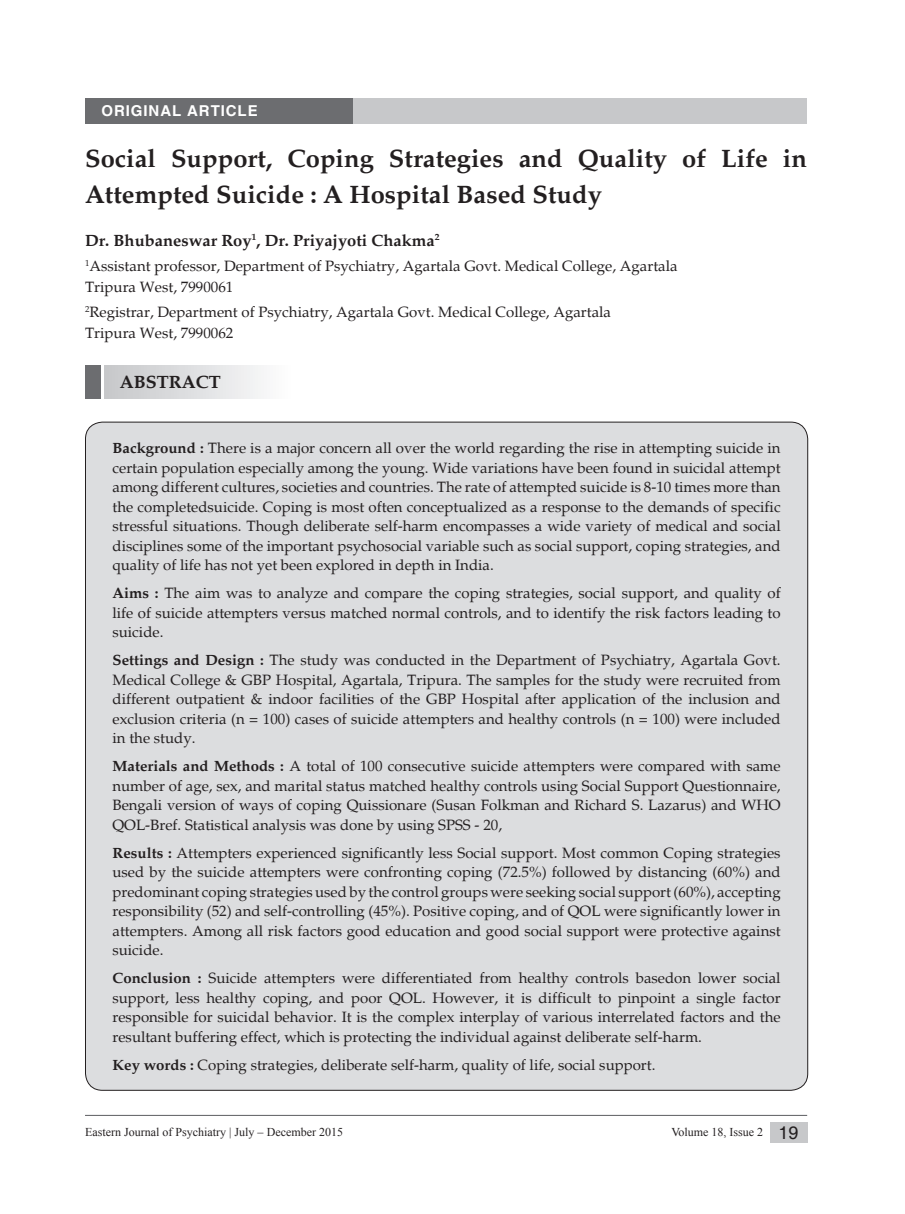
<style>
.page{position:relative;width:905px;height:1214px;background:#fff}
.page>*{position:absolute;margin:0;border:0;box-sizing:border-box;transform-origin:0 0}
.Heading{font:700 25.5px/36px "Palatino";color:#231f20}
.Body_Heading{font:700 18px "Palatino";color:#231f20}
.t1{font:18px "Helvetica";color:#231f20}
.Name{font:700 16.5px "Palatino";color:#231f20}
.Bodytext{font:15px/19.5px "Palatino";color:#231f20;text-align:justify}
.Degination{font:15px/21px "Palatino";color:#231f20}
.t2{font:700 15px "Helvetica";letter-spacing:.06em;color:#fff}
.Page_No{font:12px "Times New Roman";color:#231f20}
.s1{font-weight:700}
</style>
<div class="page">
<div style="left:769px;top:1121px;width:37px;height:21px;background:#c7c8ca"></div>
<div style="left:351px;top:98px;width:455px;height:25px;background:#c7c8ca"></div>
<div style="left:85px;top:98px;width:267px;height:25px;background:#6c6d70"></div>
<hr style="left:85px;top:1115px;width:721px;height:1px;background:#6c6d70">
<div style="left:85px;top:422px;width:722px;height:668px;background:#dcdddf;border-radius:17px"></div>
<div style="left:104px;top:365px;width:187px;height:34px;background:linear-gradient(to right,#c5c7c9,#fdfdfe)"></div>
<div style="left:85px;top:365px;width:15px;height:34px;background:#6c6d70"></div>
<p class="t2" style="left:101px;top:102px;width:158px">ORIGINAL ARTICLE</p>
<p class="Heading" style="left:85px;top:141px;width:723px">Social Support, Coping Strategies and Quality of Life in<br>Attempted Suicide : A Hospital Based Study</p>
<p class="Name" style="left:85px;top:231px;width:356px">Dr. Bhubaneswar Roy<sup>1</sup>, Dr. Priyajyoti Chakma<sup>2</sup></p>
<p class="Degination" style="left:85px;top:255px;width:593px"><sup>1</sup>Assistant professor, Department of Psychiatry, Agartala Govt. Medical College, Agartala<br>Tripura West, 7990061</p>
<p class="Degination" style="left:85px;top:302px;width:527px"><sup>2</sup>Registrar, Department of Psychiatry, Agartala Govt. Medical College, Agartala<br>Tripura West, 7990062</p>
<p class="Body_Heading" style="left:120px;top:372px;width:103px">ABSTRACT</p>
<p class="Bodytext" style="left:112px;top:439px;width:669px"><span class="s1">Background :</span> There is a major concern all over the world regarding the rise in attempting suicide in certain population especially among the young. Wide variations have been found in suicidal attempt among different cultures, societies and countries. The rate of attempted suicide is 8-10 times more than the completedsuicide. Coping is most often conceptualized as a response to the demands of specific stressful situations. Though deliberate self‑harm encompasses a wide variety of medical and social disciplines some of the important psychosocial variable such as social support, coping strategies, and quality of life has not yet been explored in depth in India.</p>
<p class="Bodytext" style="left:112px;top:584px;width:669px"><span class="s1">Aims :</span> The aim was to analyze and compare the coping strategies, social support, and quality of life of suicide attempters versus matched normal controls, and to identify the risk factors leading to suicide.</p>
<p class="Bodytext" style="left:112px;top:651px;width:669px"><span class="s1">Settings and Design :</span> The study was conducted in the Department of Psychiatry, Agartala Govt.<br>Medical College &amp; GBP Hospital, Agartala, Tripura. The samples for the study were recruited from different outpatient &amp; indoor facilities of the GBP Hospital after application of the inclusion and exclusion criteria (n = 100) cases of suicide attempters and healthy controls (n = 100) were included in the study.</p>
<p class="Bodytext" style="left:112px;top:757px;width:669px"><span class="s1">Materials and Methods :</span> A total of 100 consecutive suicide attempters were compared with same number of age, sex, and marital status matched healthy controls using Social Support Questionnaire, Bengali version of ways of coping Quissionare (Susan Folkman and Richard S. Lazarus) and WHO QOL‑Bref. Statistical analysis was done by using SPSS - 20,</p>
<p class="Bodytext" style="left:112px;top:843px;width:669px"><span class="s1">Results :</span> Attempters experienced significantly less Social support. Most common Coping strategies used by the suicide attempters were confronting coping (72.5%) followed by distancing (60%) and predominant coping strategies used by the control groups were seeking social support (60%), accepting responsibility (52) and self-controlling (45%). Positive coping, and of QOL were significantly lower in attempters. Among all risk factors good education and good social support were protective against suicide.</p>
<p class="Bodytext" style="left:112px;top:969px;width:669px"><span class="s1">Conclusion :</span> Suicide attempters were differentiated from healthy controls basedon lower social support, less healthy coping, and poor QOL. However, it is difficult to pinpoint a single factor responsible for suicidal behavior. It is the complex interplay of various interrelated factors and the resultant buffering effect, which is protecting the individual against deliberate self‑harm.</p>
<p class="Bodytext" style="left:112px;top:1055px;width:544px"><span class="s1">Key words :</span> Coping strategies, deliberate self-harm, quality of life, social support.</p>
<p class="Page_No" style="left:85px;top:1124px;width:259px">Eastern Journal of Psychiatry | July – December 2015</p>
<p class="Page_No" style="left:671px;top:1124px;width:93px">Volume 18, Issue 2</p>
<p class="t1" style="left:778px;top:1122px;width:22px">19</p>
</div>
